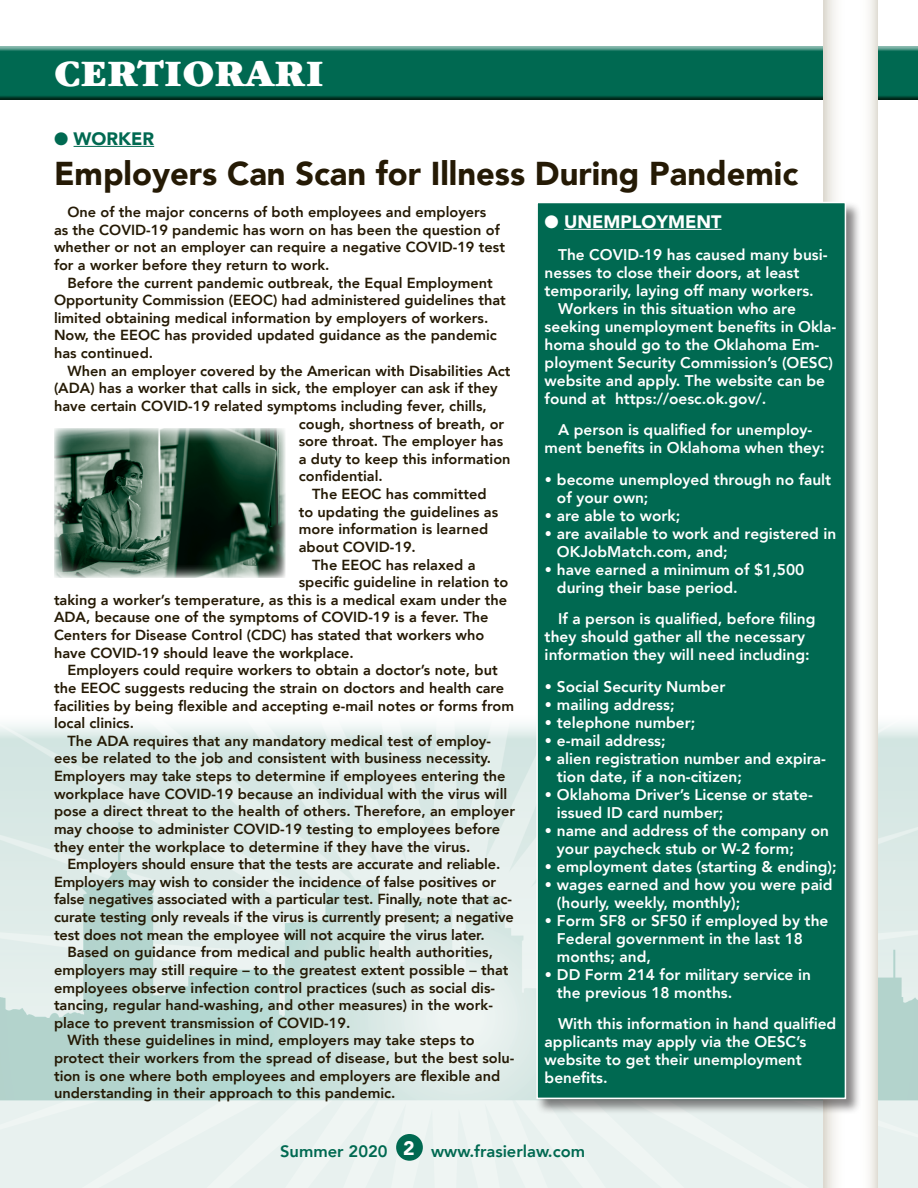
<style>
.page{position:relative;width:918px;height:1188px;background:#fff}
.page>*{position:absolute;margin:0;border:0;box-sizing:border-box;transform-origin:0 0}
.t1{font:39px "ITC Garamond Std Ult";color:#fff}
.Headline_2{font:900 33px "Avenir";color:#251a05}
.t2{font:900 19.5px "Avenir";color:#fff}
.t3{font:900 18px "Avenir";color:#fff}
.t4{font:900 18px "Avenir";color:#006951}
.t5{font:800 16.5px "Avenir";color:#006951}
.t6{font:800 15.45px/18px "Avenir";color:#fff}
.t7{font:800 14.55px/17.7px "Avenir";color:#251a05}
.s1{font-family:"Arial";font-weight:900}
</style>
<div class="page">
<img style="left:0;top:724px;width:918px;height:464px">
<div style="left:0;top:46px;width:918px;height:56px;background:#251a05;opacity:.75"></div>
<svg style="left:824px;top:0;width:54px;height:1188px"></svg>
<hr style="left:74px;top:146px;width:80px;height:1px;background:#006951">
<div style="left:396px;top:1134px;width:27px;height:27px;background:#006951;border-radius:50%"></div>
<div style="left:535px;top:201px;width:327px;height:913px;background:#231f20;opacity:.55"></div>
<div style="left:537px;top:202px;width:308px;height:896px;background:#006951"></div>
<hr style="left:564px;top:229px;width:158px;height:1px;background:#fff">
<div style="left:536px;top:202px;width:310px;height:897px;border:2px solid #fff"></div>
<img style="left:54px;top:428px;width:231px;height:150px">
<p class="t1" style="left:54px;top:51px;width:271px">CERTIORARI</p>
<p class="t4" style="left:54px;top:123px;width:102px">● WORKER</p>
<p class="Headline_2" style="left:54px;top:145px;width:746px">Employers Can Scan for Illness During Pandemic</p>
<p class="t7" style="left:54px;top:203px;width:453px;text-indent:14px">One of the major concerns of both employees and employers<br>as the COVID-19 pandemic has worn on has been the question of whether or not an employer can require a negative COVID-19 test for a worker before they return to work.</p>
<p class="t7" style="left:54px;top:274px;width:453px;text-indent:14px">Before the current pandemic outbreak, the Equal Employment Opportunity Commission (EEOC) had administered guidelines that limited obtaining medical information by employers of workers.<br>Now, the EEOC has provided updated guidance as the pandemic has continued.</p>
<p class="t7" style="left:68px;top:362px;width:445px">When an employer covered by the American with Disabilities Act</p>
<p class="t7" style="left:54px;top:379px;width:445px">(ADA) has a worker that calls in sick, the employer can ask if they</p>
<p class="t7" style="left:54px;top:397px;width:434px">have certain COVID-19 related symptoms including fever, chills,</p>
<p class="t7" style="left:299px;top:415px;width:207px">cough, shortness of breath, or</p>
<p class="t7" style="left:299px;top:432px;width:206px">sore throat. The employer has</p>
<p class="t7" style="left:299px;top:450px;width:213px">a duty to keep this information</p>
<p class="t7" style="left:299px;top:468px;width:86px">confidential.</p>
<p class="t7" style="left:299px;top:485px;width:201px;text-indent:14px">The EEOC has committed to updating the guidelines as more information is learned about COVID-19.</p>
<p class="t7" style="left:312px;top:556px;width:165px">The EEOC has relaxed a</p>
<p class="t7" style="left:299px;top:573px;width:211px">specific guideline in relation to</p>
<p class="t7" style="left:54px;top:591px;width:455px">taking a worker’s temperature, as this is a medical exam under the</p>
<p class="t7" style="left:54px;top:609px;width:436px">ADA, because one of the symptoms of COVID-19 is a fever. The</p>
<p class="t7" style="left:54px;top:626px;width:432px">Centers for Disease Control (CDC) has stated that workers who</p>
<p class="t7" style="left:54px;top:644px;width:301px">have COVID-19 should leave the workplace.</p>
<p class="t7" style="left:54px;top:661px;width:462px;text-indent:14px">Employers could require workers to obtain a doctor’s note, but the EEOC suggests reducing the strain on doctors and health care facilities by being flexible and accepting e-mail notes or forms from local clinics.</p>
<p class="t7" style="left:54px;top:732px;width:463px;text-indent:14px">The ADA requires that any mandatory medical test of employ&shy;ees be related to the job and consistent with business necessity.<br>Employers may take steps to determine if employees entering the workplace have COVID-19 because an individual with the virus will pose a direct threat to the health of others. Therefore, an employer may choose to administer COVID-19 testing to employees before they enter the workplace to determine if they have the virus.</p>
<p class="t7" style="left:54px;top:855px;width:461px;text-indent:14px">Employers should ensure that the tests are accurate and reliable.<br>Employers may wish to consider the incidence of false positives or false negatives associated with a particular test. Finally, note that ac&shy;curate testing only reveals if the virus is currently present; a negative test does not mean the employee will not acquire the virus later.</p>
<p class="t7" style="left:54px;top:943px;width:456px;text-indent:14px">Based on guidance from medical and public health authorities, employers may still require – to the greatest extent possible – that employees observe infection control practices (such as social dis&shy;tancing, regular hand-washing, and other measures) in the work&shy;place to prevent transmission of COVID-19.</p>
<p class="t7" style="left:54px;top:1032px;width:462px;text-indent:14px">With these guidelines in mind, employers may take steps to protect their workers from the spread of disease, but the best solu&shy;tion is one where both employees and employers are flexible and understanding in their approach to this pandemic.</p>
<p class="t3" style="left:545px;top:206px;width:178px">● UNEMPLOYMENT</p>
<p class="t6" style="left:545px;top:245px;width:284px;text-indent:14px">The COVID-19 has caused many busi&shy;nesses to close their doors, at least temporarily, laying off many workers.</p>
<p class="t6" style="left:545px;top:299px;width:293px;text-indent:14px">Workers in this situation who are seeking unemployment benefits in Okla&shy;homa should go to the Oklahoma Em&shy;ployment Security Commission’s (OESC) website and apply. The website can be found at https://oesc.ok.gov/.</p>
<p class="t6" style="left:545px;top:421px;width:282px;text-align:center">A person is qualified for unemploy&shy;ment benefits in Oklahoma when they:</p>
<p class="t6" style="left:557px;top:470px;width:276px;text-indent:-12px"><span class="s1">•</span> become unemployed through no fault of your own;</p>
<p class="t6" style="left:545px;top:506px;width:137px"><span class="s1">•</span> are able to work;</p>
<p class="t6" style="left:557px;top:524px;width:281px;text-indent:-12px"><span class="s1">•</span> are available to work and registered in<br>OKJobMatch.com, and;</p>
<p class="t6" style="left:557px;top:560px;width:249px;text-indent:-12px"><span class="s1">•</span> have earned a minimum of $1,500 during their base period.</p>
<p class="t6" style="left:545px;top:610px;width:272px;text-indent:14px">If a person is qualified, before filing they should gather all the necessary information they will need including:</p>
<p class="t6" style="left:545px;top:677px;width:182px"><span class="s1">•</span> Social Security Number</p>
<p class="t6" style="left:545px;top:695px;width:131px"><span class="s1">•</span> mailing address;</p>
<p class="t6" style="left:545px;top:713px;width:152px"><span class="s1">•</span> telephone number;</p>
<p class="t6" style="left:545px;top:731px;width:123px"><span class="s1">•</span> e-mail address;</p>
<p class="t6" style="left:557px;top:749px;width:271px;text-indent:-12px"><span class="s1">•</span> alien registration number and expira&shy;tion date, if a non-citizen;</p>
<p class="t6" style="left:557px;top:785px;width:258px;text-indent:-12px"><span class="s1">•</span> Oklahoma Driver’s License or state&shy;issued ID card number;</p>
<p class="t6" style="left:557px;top:821px;width:274px;text-indent:-12px"><span class="s1">•</span> name and address of the company on your paycheck stub or W-2 form;</p>
<p class="t6" style="left:545px;top:857px;width:294px"><span class="s1">•</span> employment dates (starting &amp; ending);</p>
<p class="t6" style="left:557px;top:875px;width:277px;text-indent:-12px"><span class="s1">•</span> wages earned and how you were paid (hourly, weekly, monthly);</p>
<p class="t6" style="left:557px;top:911px;width:273px;text-indent:-12px"><span class="s1">•</span> Form SF8 or SF50 if employed by the<br>Federal government in the last 18 months; and,</p>
<p class="t6" style="left:557px;top:965px;width:256px;text-indent:-12px"><span class="s1">•</span> DD Form 214 for military service in the previous 18 months.</p>
<p class="t6" style="left:545px;top:1015px;width:293px;text-indent:14px">With this information in hand qualified applicants may apply via the OESC’s website to get their unemployment benefits.</p>
<p class="t5" style="left:280px;top:1138px;width:109px">Summer 2020</p>
<p class="t2" style="left:403px;top:1132px;width:13px">2</p>
<p class="t5" style="left:431px;top:1138px;width:155px">www.frasierlaw.com</p>
</div>
